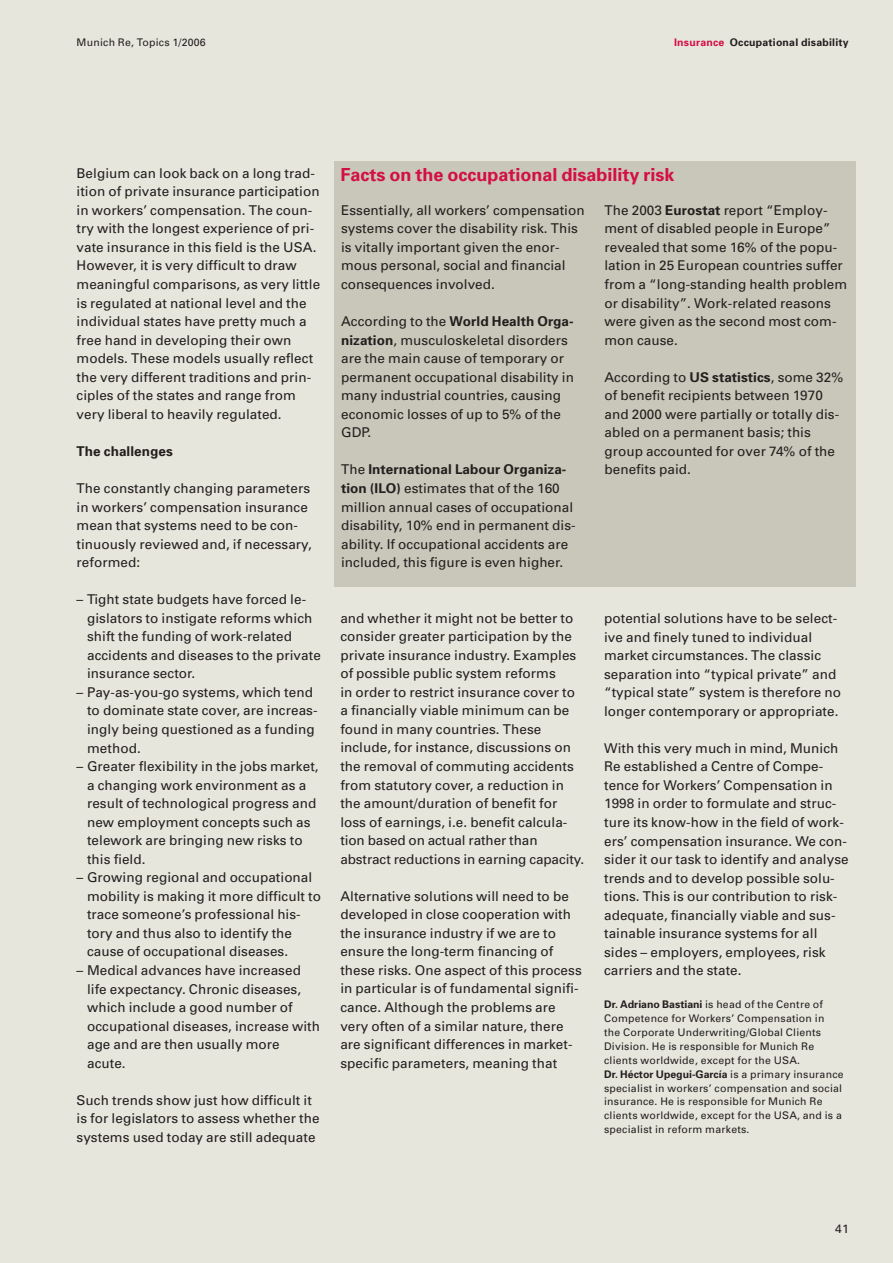
<style>
.page{position:relative;width:893px;height:1263px;background:#fff}
.page>*{position:absolute;margin:0;border:0;box-sizing:border-box;transform-origin:0 0}
.t1{font:700 18px "MR Univers";color:#d30f44}
.t2{font:13.5px/18.6px "MR Univers";letter-spacing:.005em;color:#231f1f}
.t3{font:700 13.5px "MR Univers";letter-spacing:.005em;color:#231f1f}
.t4{font:12px "MR Univers";color:#231f1f}
.t5{font:10.5px/14px "MR Univers";letter-spacing:.02em;color:#231f1f}
.t6{font:700 10.5px "MR Univers";letter-spacing:.02em;color:#231f1f}
.s1{color:#d30f44}
.s2{font-weight:700}
</style>
<div class="page">
<div style="left:0;top:0;width:892px;height:1263px;background:#e7e6dd"></div>
<div style="left:335px;top:162px;width:520px;height:425px;background:#c8c7b9"></div>
<p class="t5" style="left:77px;top:36px;width:131px">Munich Re, Topics 1/2006</p>
<p class="t6" style="left:674px;top:38px;width:176px"><span class="s1">Insurance</span> Occupational disability</p>
<p class="t2" style="left:77px;top:165px;width:245px">Belgium can look back on a long trad&shy;ition of private insurance participation in workers’ compensation. The coun&shy;try with the longest experience of pri&shy;vate insurance in this field is the USA.<br>However, it is very difficult to draw meaningful comparisons, as very little is regulated at national level and the individual states have pretty much a free hand in developing their own models. These models usually reflect the very different traditions and prin&shy;ciples of the states and range from very liberal to heavily regulated.</p>
<p class="t3" style="left:77px;top:446px;width:98px">The challenges</p>
<p class="t2" style="left:77px;top:480px;width:237px">The constantly changing parameters in workers’ compensation insurance mean that systems need to be con&shy;tinuously reviewed and, if necessary, reformed:</p>
<p class="t2" style="left:87px;top:591px;width:235px;text-indent:-11px">– Tight state budgets have forced le&shy;gislators to instigate reforms which shift the funding of work-related accidents and diseases to the private insurance sector.</p>
<p class="t2" style="left:87px;top:684px;width:232px;text-indent:-11px">– Pay-as-you-go systems, which tend to dominate state cover, are increas&shy;ingly being questioned as a funding method.</p>
<p class="t2" style="left:87px;top:758px;width:233px;text-indent:-11px">– Greater flexibility in the jobs market, a changing work environment as a result of technological progress and new employment concepts such as telework are bringing new risks to this field.</p>
<p class="t2" style="left:87px;top:869px;width:235px;text-indent:-11px">– Growing regional and occupational mobility is making it more difficult to trace someone’s professional his&shy;tory and thus also to identify the cause of occupational diseases.</p>
<p class="t2" style="left:87px;top:962px;width:234px;text-indent:-11px">– Medical advances have increased life expectancy. Chronic diseases, which include a good number of occupational diseases, increase with age and are then usually more acute.</p>
<p class="t2" style="left:77px;top:1092px;width:244px">Such trends show just how difficult it is for legislators to assess whether the systems used today are still adequate</p>
<h1 class="t1" style="left:340px;top:168px;width:336px">Facts on the occupational disability risk</h1>
<p class="t2" style="left:341px;top:202px;width:245px">Essentially, all workers’ compensation systems cover the disability risk. This is vitally important given the enor&shy;mous personal, social and financial consequences involved.</p>
<p class="t2" style="left:341px;top:313px;width:234px">According to the <span class="s2">World Health Orga&shy;nization</span>, musculoskeletal disorders are the main cause of temporary or permanent occupational disability in many industrial countries, causing economic losses of up to 5% of the<br>GDP.</p>
<p class="t2" style="left:341px;top:461px;width:236px">The <span class="s2">International Labour Organiza&shy;tion (ILO)</span> estimates that of the 160 million annual cases of occupational disability, 10% end in permanent dis&shy;ability. If occupational accidents are included, this figure is even higher.</p>
<p class="t2" style="left:340px;top:610px;width:245px">and whether it might not be better to consider greater participation by the private insurance industry. Examples of possible public system reforms<br>in order to restrict insurance cover to a financially viable minimum can be found in many countries. These include, for instance, discussions on the removal of commuting accidents from statutory cover, a reduction in the amount/duration of benefit for loss of earnings, i.e. benefit calcula&shy;tion based on actual rather than abstract reductions in earning capacity.</p>
<p class="t2" style="left:340px;top:888px;width:243px">Alternative solutions will need to be developed in close cooperation with the insurance industry if we are to ensure the long-term financing of these risks. One aspect of this process in particular is of fundamental signifi&shy;cance. Although the problems are very often of a similar nature, there are significant differences in market&shy;specific parameters, meaning that</p>
<p class="t2" style="left:604px;top:202px;width:244px">The 2003 <span class="s2">Eurostat</span> report “Employ&shy;ment of disabled people in Europe” revealed that some 16% of the popu&shy;lation in 25 European countries suffer from a “long-standing health problem or disability”. Work-related reasons were given as the second most com&shy;mon cause.</p>
<p class="t2" style="left:604px;top:369px;width:240px">According to <span class="s2">US statistics</span>, some 32% of benefit recipients between 1970 and 2000 were partially or totally dis&shy;abled on a permanent basis; this group accounted for over 74% of the benefits paid.</p>
<p class="t2" style="left:604px;top:610px;width:238px">potential solutions have to be select&shy;ive and finely tuned to individual market circumstances. The classic separation into “typical private” and “typical state” system is therefore no longer contemporary or appropriate.</p>
<p class="t2" style="left:604px;top:740px;width:246px">With this very much in mind, Munich Re established a Centre of Compe&shy;tence for Workers’ Compensation in 1998 in order to formulate and struc&shy;ture its know-how in the field of work&shy;ers’ compensation insurance. We con&shy;sider it our task to identify and analyse trends and to develop possible solu&shy;tions. This is our contribution to risk&shy;adequate, financially viable and sus&shy;tainable insurance systems for all sides – employers, employees, risk carriers and the state.</p>
<p class="t5" style="left:604px;top:998px;width:241px"><span class="s2">Dr. Adriano Bastiani</span> is head of the Centre of Competence for Workers’ Compensation in<br>the Corporate Underwriting/Global Clients Division. He is responsible for Munich Re clients worldwide, except for the USA.<br><span class="s2">Dr. Héctor Upegui-García</span> is a primary insurance specialist in workers’ compensation and social insurance. He is responsible for Munich Re clients worldwide, except for the USA, and is a specialist in reform markets.</p>
<p class="t4" style="left:835px;top:1225px;width:15px">41</p>
</div>
